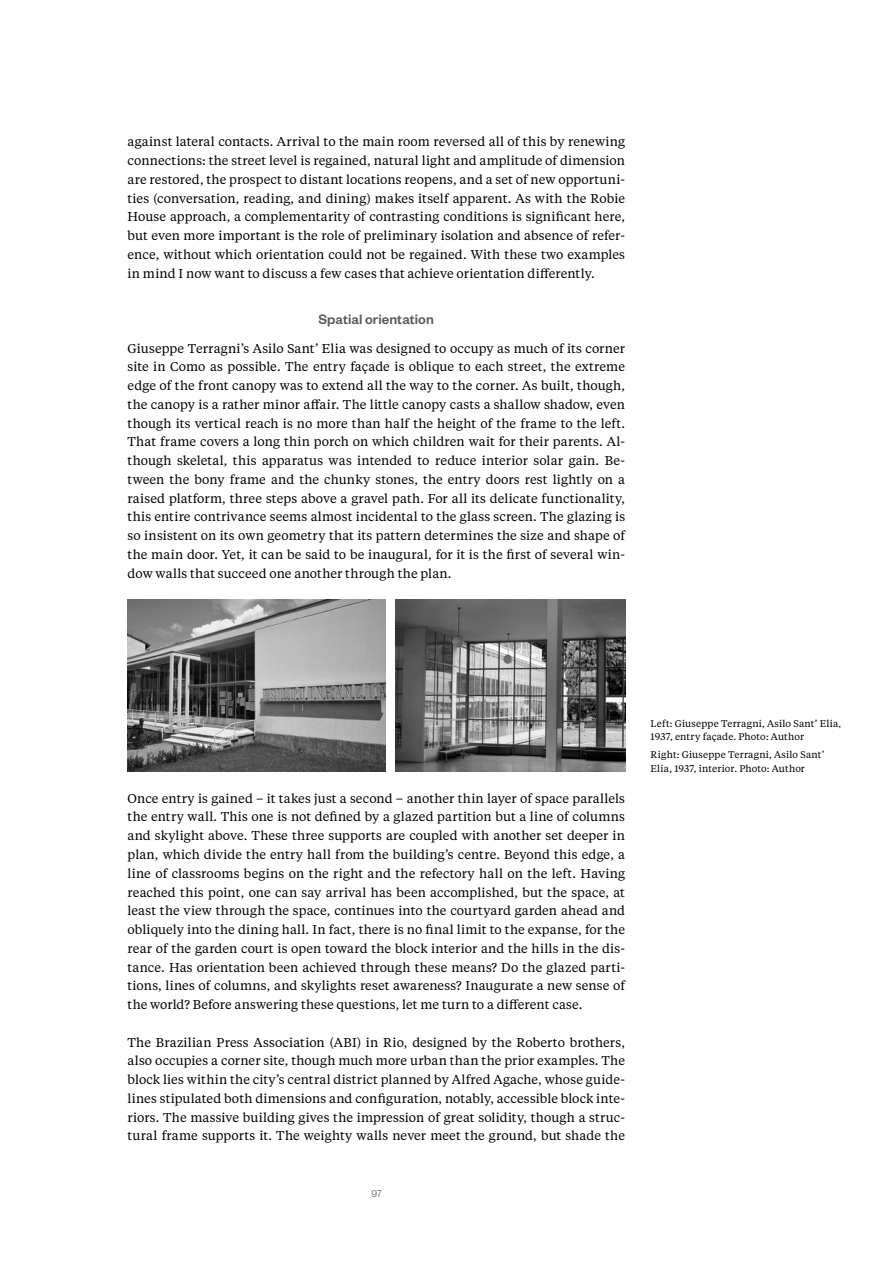
<style>
.page{position:relative;width:893px;height:1263px;background:#fff}
.page>*{position:absolute;margin:0;border:0;box-sizing:border-box;transform-origin:0 0}
.t1{font:500 15px "Founders Grotesk";letter-spacing:.005em;color:#58595b}
.t2{font:12.75px/18.8px "Tiempos Text";letter-spacing:.005em;color:#000;text-align:justify}
.t3{font:300 10.5px "Founders Grotesk";color:#58595b}
.t4{font:9.75px/13.5px "Tiempos Text";letter-spacing:.015em;color:#000}
</style>
<div class="page">
<img style="left:128px;top:599px;width:258px;height:172px">
<img style="left:395px;top:599px;width:230px;height:172px">
<p class="t2" style="left:128px;top:132px;width:499px">against lateral contacts. Arrival to the main room reversed all of this by renewing connections: the street level is regained, natural light and amplitude of dimension are restored, the prospect to distant locations reopens, and a set of new opportuni&shy;ties (conversation, reading, and dining) makes itself apparent. As with the Robie House approach, a complementarity of contrasting conditions is significant here, but even more important is the role of preliminary isolation and absence of refer&shy;ence, without which orientation could not be regained. With these two examples in mind I now want to discuss a few cases that achieve orientation differently.</p>
<p class="t1" style="left:318px;top:310px;width:117px">Spatial orientation</p>
<p class="t2" style="left:128px;top:338px;width:499px">Giuseppe Terragni’s Asilo Sant’ Elia was designed to occupy as much of its corner site in Como as possible. The entry façade is oblique to each street, the extreme edge of the front canopy was to extend all the way to the corner. As built, though, the canopy is a rather minor affair. The little canopy casts a shallow shadow, even though its vertical reach is no more than half the height of the frame to the left.<br>That frame covers a long thin porch on which children wait for their parents. Al&shy;though skeletal, this apparatus was intended to reduce interior solar gain. Be&shy;tween the bony frame and the chunky stones, the entry doors rest lightly on a raised platform, three steps above a gravel path. For all its delicate functionality, this entire contrivance seems almost incidental to the glass screen. The glazing is so insistent on its own geometry that its pattern determines the size and shape of the main door. Yet, it can be said to be inaugural, for it is the first of several win&shy;dow walls that succeed one another through the plan.</p>
<p class="t2" style="left:128px;top:788px;width:499px">Once entry is gained – it takes just a second – another thin layer of space parallels the entry wall. This one is not defined by a glazed partition but a line of columns and skylight above. These three supports are coupled with another set deeper in plan, which divide the entry hall from the building’s centre. Beyond this edge, a line of classrooms begins on the right and the refectory hall on the left. Having reached this point, one can say arrival has been accomplished, but the space, at least the view through the space, continues into the courtyard garden ahead and obliquely into the dining hall. In fact, there is no final limit to the expanse, for the rear of the garden court is open toward the block interior and the hills in the dis&shy;tance. Has orientation been achieved through these means? Do the glazed parti&shy;tions, lines of columns, and skylights reset awareness? Inaugurate a new sense of the world? Before answering these questions, let me turn to a different case.</p>
<p class="t2" style="left:128px;top:1032px;width:499px">The Brazilian Press Association (ABI) in Rio, designed by the Roberto brothers, also occupies a corner site, though much more urban than the prior examples. The block lies within the city’s central district planned by Alfred Agache, whose guide&shy;lines stipulated both dimensions and configuration, notably, accessible block inte&shy;riors. The massive building gives the impression of great solidity, though a struc&shy;tural frame supports it. The weighty walls never meet the ground, but shade the</p>
<p class="t3" style="left:372px;top:1187px;width:12px">97</p>
<p class="t4" style="left:651px;top:716px;width:192px">Left: Giuseppe Terragni, Asilo Sant’ Elia,<br>1937, entry façade. Photo: Author</p>
<p class="t4" style="left:651px;top:747px;width:175px">Right: Giuseppe Terragni, Asilo Sant’<br>Elia, 1937, interior. Photo: Author</p>
</div>
